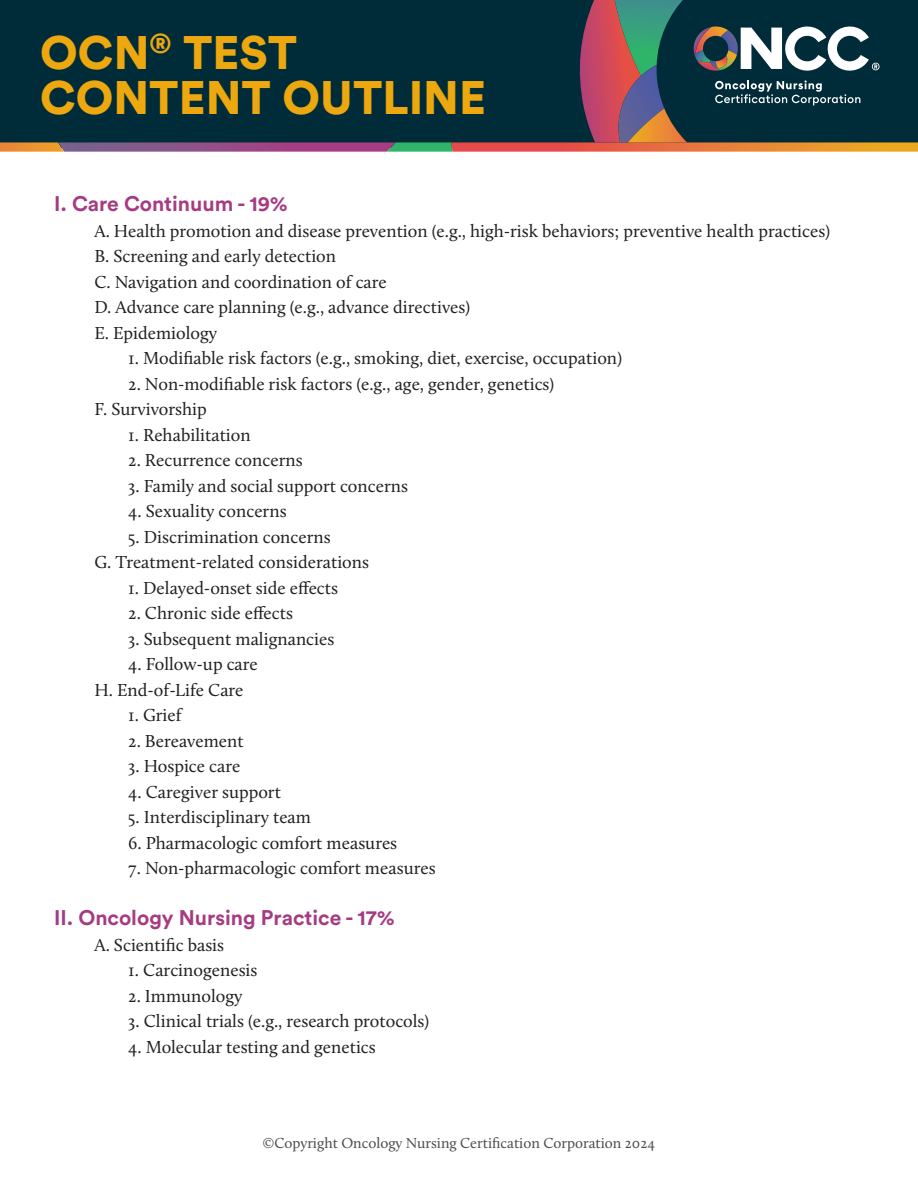
<style>
.page{position:relative;width:918px;height:1188px;background:#fff}
.page>*{position:absolute;margin:0;border:0;box-sizing:border-box;transform-origin:0 0}
.t1{font:900 46.5px/45px "Circular Std";color:#eda80f}
.Heading_Style_1{font:700 21px "Circular Std";color:#a53c82}
.t2{font:18px "Calluna";color:#231f20}
.t3{font:15px "Calluna";color:#4b4c4d}
</style>
<div class="page">
<svg style="left:0;top:0;width:918px;height:152px;background:#1e3b44"></svg>
<h1 class="t1" style="left:40px;top:29px;width:447px">OCN<sup>®</sup> TEST<br>CONTENT OUTLINE</h1>
<p class="Heading_Style_1" style="left:54px;top:190px;width:235px">I. Care Continuum - 19%</p>
<p class="t2" style="left:94px;top:220px;width:737px">A. Health promotion and disease prevention (e.g., high-risk behaviors; preventive health practices)</p>
<p class="t2" style="left:94px;top:245px;width:243px">B. Screening and early detection</p>
<p class="t2" style="left:94px;top:271px;width:294px">C. Navigation and coordination of care</p>
<p class="t2" style="left:94px;top:296px;width:377px">D. Advance care planning (e.g., advance directives)</p>
<p class="t2" style="left:94px;top:322px;width:124px">E. Epidemiology</p>
<p class="t2" style="left:128px;top:347px;width:496px">1. Modifiable risk factors (e.g., smoking, diet, exercise, occupation)</p>
<p class="t2" style="left:128px;top:373px;width:428px">2. Non-modifiable risk factors (e.g., age, gender, genetics)</p>
<p class="t2" style="left:94px;top:398px;width:114px">F. Survivorship</p>
<p class="t2" style="left:128px;top:424px;width:124px">1. Rehabilitation</p>
<p class="t2" style="left:128px;top:449px;width:176px">2. Recurrence concerns</p>
<p class="t2" style="left:128px;top:475px;width:281px">3. Family and social support concerns</p>
<p class="t2" style="left:128px;top:500px;width:160px">4. Sexuality concerns</p>
<p class="t2" style="left:128px;top:526px;width:204px">5. Discrimination concerns</p>
<p class="t2" style="left:94px;top:551px;width:276px">G. Treatment-related considerations</p>
<p class="t2" style="left:128px;top:577px;width:211px">1. Delayed-onset side effects</p>
<p class="t2" style="left:128px;top:602px;width:166px">2. Chronic side effects</p>
<p class="t2" style="left:128px;top:628px;width:208px">3. Subsequent malignancies</p>
<p class="t2" style="left:128px;top:653px;width:131px">4. Follow-up care</p>
<p class="t2" style="left:94px;top:679px;width:151px">H. End-of-Life Care</p>
<p class="t2" style="left:128px;top:704px;width:55px">1. Grief</p>
<p class="t2" style="left:128px;top:730px;width:117px">2. Bereavement</p>
<p class="t2" style="left:128px;top:755px;width:114px">3. Hospice care</p>
<p class="t2" style="left:128px;top:781px;width:154px">4. Caregiver support</p>
<p class="t2" style="left:128px;top:806px;width:184px">5. Interdisciplinary team</p>
<p class="t2" style="left:128px;top:832px;width:271px">6. Pharmacologic comfort measures</p>
<p class="t2" style="left:128px;top:857px;width:309px">7. Non-pharmacologic comfort measures</p>
<p class="Heading_Style_1" style="left:54px;top:904px;width:342px">II. Oncology Nursing Practice - 17%</p>
<p class="t2" style="left:94px;top:934px;width:131px">A. Scientific basis</p>
<p class="t2" style="left:128px;top:959px;width:131px">1. Carcinogenesis</p>
<p class="t2" style="left:128px;top:985px;width:116px">2. Immunology</p>
<p class="t2" style="left:128px;top:1010px;width:303px">3. Clinical trials (e.g., research protocols)</p>
<p class="t2" style="left:128px;top:1036px;width:249px">4. Molecular testing and genetics</p>
<p class="t3" style="left:263px;top:1134px;width:394px">©Copyright Oncology Nursing Certification Corporation 2024</p>
</div>
